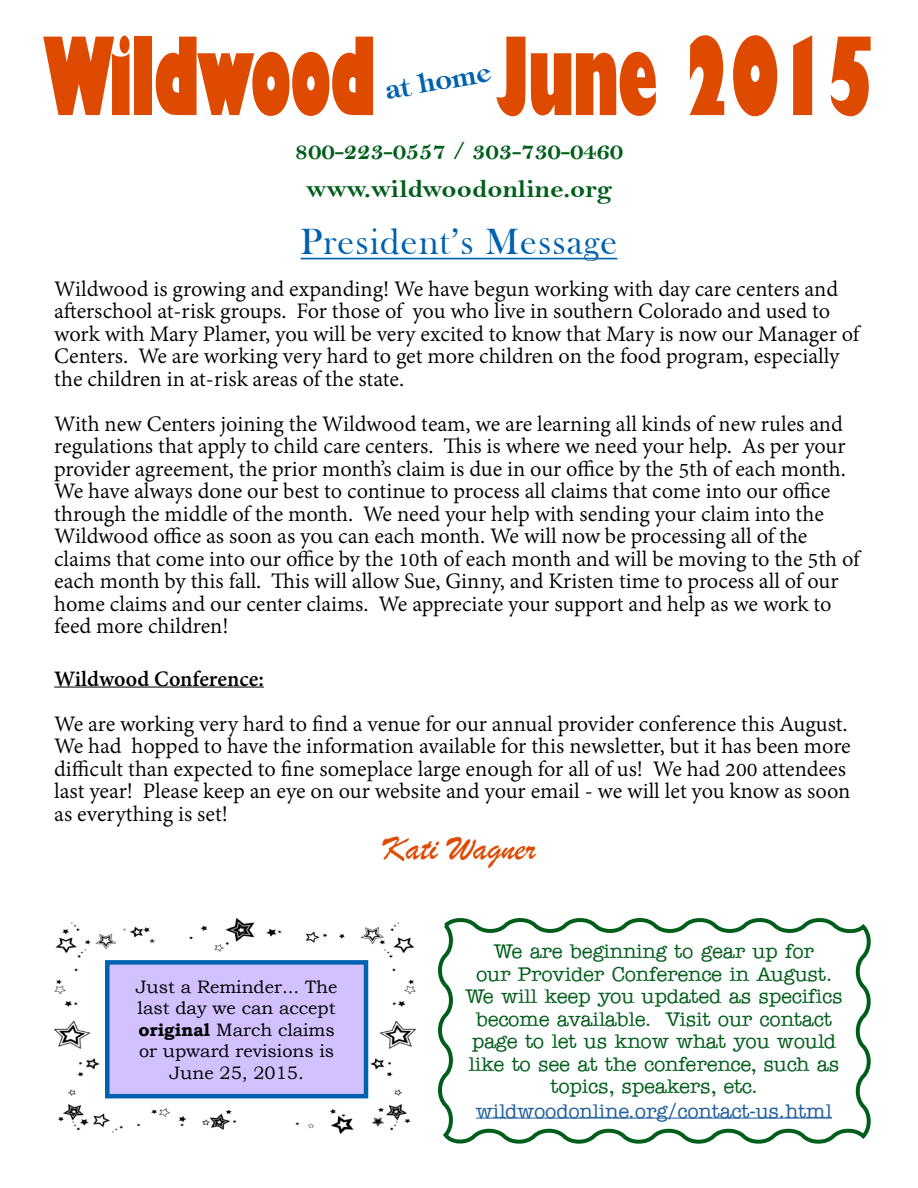
<style>
.page{position:relative;width:918px;height:1188px;background:#fff}
.page>*{position:absolute;margin:0;border:0;box-sizing:border-box;transform-origin:0 0}
.t1{font:800 condensed 105.3px "Gill Sans";letter-spacing:-.02em;color:#de4a00;scale:.81 1}
.t2{font:37.5px "Bask Old Face";letter-spacing:.03em;color:#0061af}
.t3{font:36px "Brush Script";color:#de4a00}
.t4{font:27px "Timpani";color:#0061af}
.t5{font:25.5px/37.7px "Bell MT Bold";letter-spacing:-.01em;color:#005e1a;text-align:center}
.t6{font:24px/22.5px "Adobe Devanagari";color:#000}
.t7{font:700 24px "Adobe Devanagari";color:#000}
.t8{font:20.25px/22.5px "Memorandum Plain";letter-spacing:-.01em;color:#005e1a;text-align:center}
.t9{font:20.25px "Memorandum Plain";letter-spacing:-.01em;color:#215e9e}
.t10{font:18px/21.6px "Bookman Old Style";color:#000;text-align:center}
.s1{font-weight:700}
</style>
<div class="page">
<img style="left:54px;top:918px;width:362px;height:216px">
<div style="left:107px;top:962px;width:259px;height:134px;background:#d3c1ff"></div>
<div style="left:105px;top:960px;width:263px;height:138px;border:4px solid #0061af"></div>
<hr style="left:301px;top:258px;width:316px;height:1px;background:#0061af">
<hr style="left:54px;top:687px;width:210px;height:1px;background:#000">
<svg style="left:438px;top:918px;width:433px;height:226px"></svg>
<h1 class="t1" style="left:43px;top:10px;width:1029px">Wildwood June 2015</h1>
<p class="t4" style="left:382px;top:73px;width:109px;rotate:-10deg">at home</p>
<p class="t5" style="left:295px;top:132px;width:330px">800-223-0557 / 303-730-0460 www.wildwoodonline.org</p>
<h2 class="t2" style="left:301px;top:221px;width:318px">President’s Message</h2>
<p class="t6" style="left:54px;top:280px;width:807px">Wildwood is growing and expanding! We have begun working with day care centers and afterschool at-risk groups. For those of you who live in southern Colorado and used to work with Mary Plamer, you will be very excited to know that Mary is now our Manager of Centers. We are working very hard to get more children on the food program, especially the children in at-risk areas of the state.</p>
<p class="t6" style="left:54px;top:414px;width:807px">With new Centers joining the Wildwood team, we are learning all kinds of new rules and regulations that apply to child care centers. This is where we need your help. As per your provider agreement, the prior month’s claim is due in our office by the 5th of each month.<br>We have always done our best to continue to process all claims that come into our office through the middle of the month. We need your help with sending your claim into the Wildwood office as soon as you can each month. We will now be processing all of the claims that come into our office by the 10th of each month and will be moving to the 5th of each month by this fall. This will allow Sue, Ginny, and Kristen time to process all of our home claims and our center claims. We appreciate your support and help as we work to feed more children!</p>
<p class="t7" style="left:54px;top:665px;width:211px">Wildwood Conference:</p>
<p class="t6" style="left:54px;top:714px;width:798px">We are working very hard to find a venue for our annual provider conference this August.<br>We had hopped to have the information available for this newsletter, but it has been more difficult than expected to fine someplace large enough for all of us! We had 200 attendees last year! Please keep an eye on our website and your email - we will let you know as soon as everything is set!</p>
<p class="t10" style="left:136px;top:976px;width:203px">Just a Reminder... The last day we can accept <span class="s1">original</span> March claims or upward revisions is<br>June 25, 2015.</p>
<h3 class="t3" style="left:383px;top:826px;width:155px">Kati Wagner</h3>
<p class="t8" style="left:465px;top:939px;width:379px">We are beginning to gear up for<br>our Provider Conference in August.<br>We will keep you updated as specifics become available. Visit our contact page to let us know what you would like to see at the conference, such as topics, speakers, etc.</p>
<p class="t9" style="left:476px;top:1098px;width:357px">wildwoodonline.org/contact-us.html</p>
</div>
